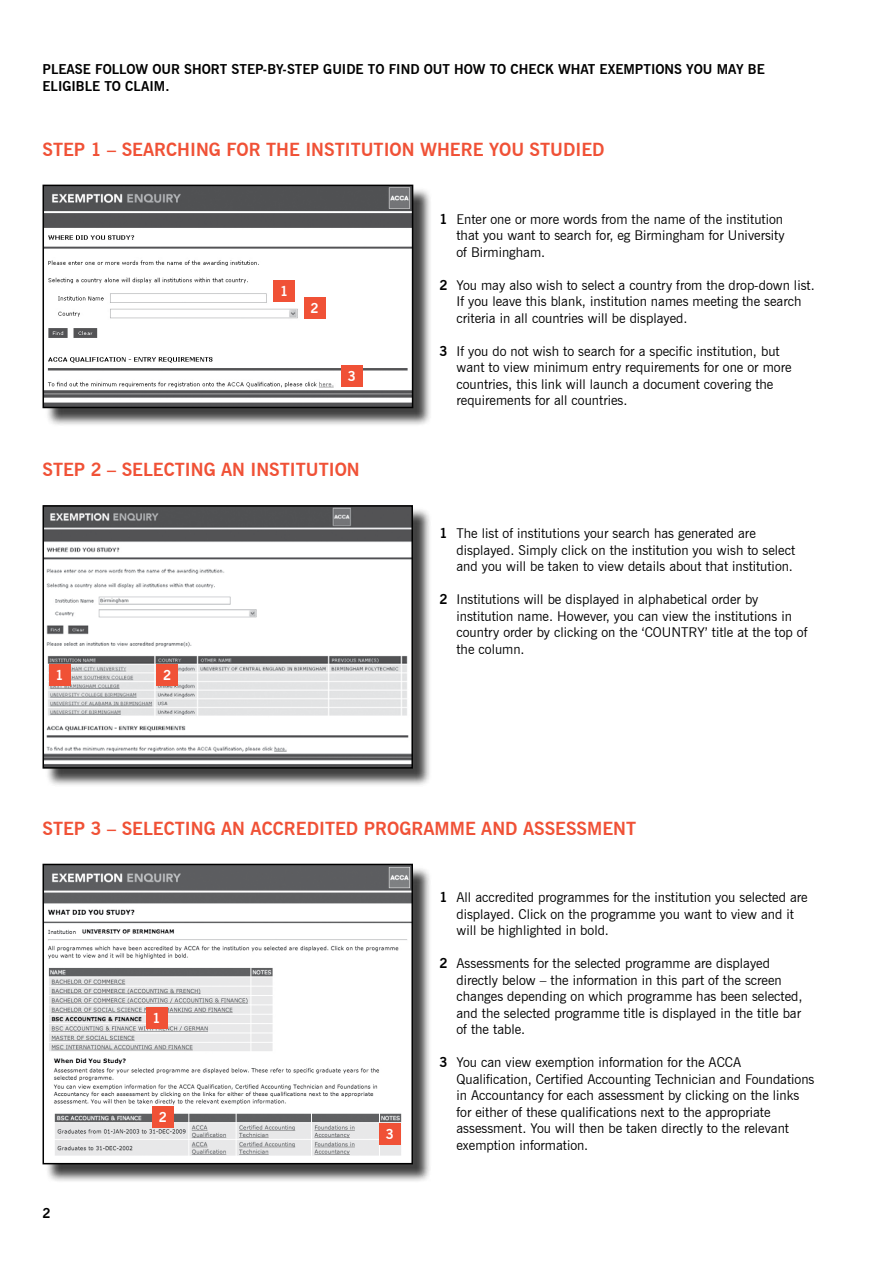
<style>
.page{position:relative;width:893px;height:1263px;background:#fff}
.page>*{position:absolute;margin:0;border:0;box-sizing:border-box;transform-origin:0 0}
.t1{font:700 18px "News Gothic BT";color:#f05136}
.t2{font:13.5px/16.5px "News Gothic BT";color:#000}
.t3{font:700 13.5px/16.5px "News Gothic BT";color:#000}
.t4{font:700 13.5px "News Gothic BT";color:#fff}
.s1{font-weight:700}
</style>
<div class="page">
<div style="left:45px;top:507px;width:386px;height:280px;background:#000;opacity:.75"></div>
<img style="left:46px;top:508px;width:364px;height:258px">
<div style="left:43px;top:505px;width:370px;height:264px;border:2px solid #000"></div>
<div style="left:45px;top:187px;width:387px;height:240px;background:#000;opacity:.75"></div>
<img style="left:46px;top:188px;width:364px;height:217px">
<div style="left:43px;top:185px;width:370px;height:223px;border:2px solid #000"></div>
<div style="left:273px;top:281px;width:22px;height:21px;background:#f05136"></div>
<div style="left:304px;top:297px;width:21px;height:21px;background:#f05136"></div>
<div style="left:341px;top:365px;width:22px;height:21px;background:#f05136"></div>
<div style="left:45px;top:866px;width:386px;height:317px;background:#000;opacity:.75"></div>
<img style="left:45px;top:866px;width:366px;height:296px">
<div style="left:43px;top:864px;width:370px;height:300px;border:1px solid #000"></div>
<div style="left:146px;top:1007px;width:21px;height:22px;background:#f05136"></div>
<div style="left:152px;top:1106px;width:22px;height:21px;background:#f05136"></div>
<div style="left:379px;top:1123px;width:22px;height:21px;background:#f05136"></div>
<div style="left:157px;top:665px;width:21px;height:21px;background:#f05136"></div>
<div style="left:49px;top:665px;width:21px;height:21px;background:#f05136"></div>
<p class="t3" style="left:43px;top:61px;width:724px">PLEASE FOLLOW OUR SHORT STEP-BY-STEP GUIDE TO FIND OUT HOW TO CHECK WHAT EXEMPTIONS YOU MAY BE<br>ELIGIBLE TO CLAIM.</p>
<h1 class="t1" style="left:43px;top:139px;width:563px">STEP 1 – SEARCHING FOR THE INSTITUTION WHERE YOU STUDIED</h1>
<p class="t4" style="left:280px;top:283px;width:10px">1</p>
<p class="t4" style="left:311px;top:300px;width:10px">2</p>
<p class="t4" style="left:348px;top:368px;width:10px">3</p>
<h1 class="t1" style="left:43px;top:459px;width:319px">STEP 2 – SELECTING AN INSTITUTION</h1>
<p class="t4" style="left:56px;top:667px;width:10px">1</p>
<p class="t4" style="left:163px;top:667px;width:10px">2</p>
<p class="t2" style="left:456px;top:211px;width:330px;text-align:justify;text-indent:-17px"><span class="s1">1</span> Enter one or more words from the name of the institution that you want to search for, eg Birmingham for University of Birmingham.</p>
<p class="t2" style="left:456px;top:277px;width:360px;text-indent:-17px"><span class="s1">2</span> You may also wish to select a country from the drop-down list.<br>If you leave this blank, institution names meeting the search criteria in all countries will be displayed.</p>
<p class="t2" style="left:456px;top:343px;width:337px;text-indent:-17px"><span class="s1">3</span> If you do not wish to search for a specific institution, but want to view minimum entry requirements for one or more countries, this link will launch a document covering the requirements for all countries.</p>
<p class="t2" style="left:456px;top:525px;width:340px;text-indent:-17px"><span class="s1">1</span> The list of institutions your search has generated are displayed. Simply click on the institution you wish to select and you will be taken to view details about that institution.</p>
<p class="t2" style="left:456px;top:591px;width:352px;text-indent:-17px"><span class="s1">2</span> Institutions will be displayed in alphabetical order by institution name. However, you can view the institutions in country order by clicking on the ‘COUNTRY’ title at the top of the column.</p>
<h1 class="t1" style="left:43px;top:817px;width:595px">STEP 3 – SELECTING AN ACCREDITED PROGRAMME AND ASSESSMENT</h1>
<p class="t3" style="left:43px;top:1205px;width:10px">2</p>
<p class="t4" style="left:153px;top:1010px;width:10px">1</p>
<p class="t4" style="left:159px;top:1109px;width:10px">2</p>
<p class="t4" style="left:386px;top:1126px;width:10px">3</p>
<p class="t2" style="left:456px;top:889px;width:353px;text-indent:-17px"><span class="s1">1</span> All accredited programmes for the institution you selected are displayed. Click on the programme you want to view and it will be highlighted in bold.</p>
<p class="t2" style="left:456px;top:955px;width:347px;text-indent:-17px"><span class="s1">2</span> Assessments for the selected programme are displayed directly below – the information in this part of the screen changes depending on which programme has been selected, and the selected programme title is displayed in the title bar of the table.</p>
<p class="t2" style="left:456px;top:1054px;width:359px;text-indent:-17px"><span class="s1">3</span> You can view exemption information for the ACCA Qualification, Certified Accounting Technician and Foundations in Accountancy for each assessment by clicking on the links for either of these qualifications next to the appropriate assessment. You will then be taken directly to the relevant exemption information.</p>
</div>
